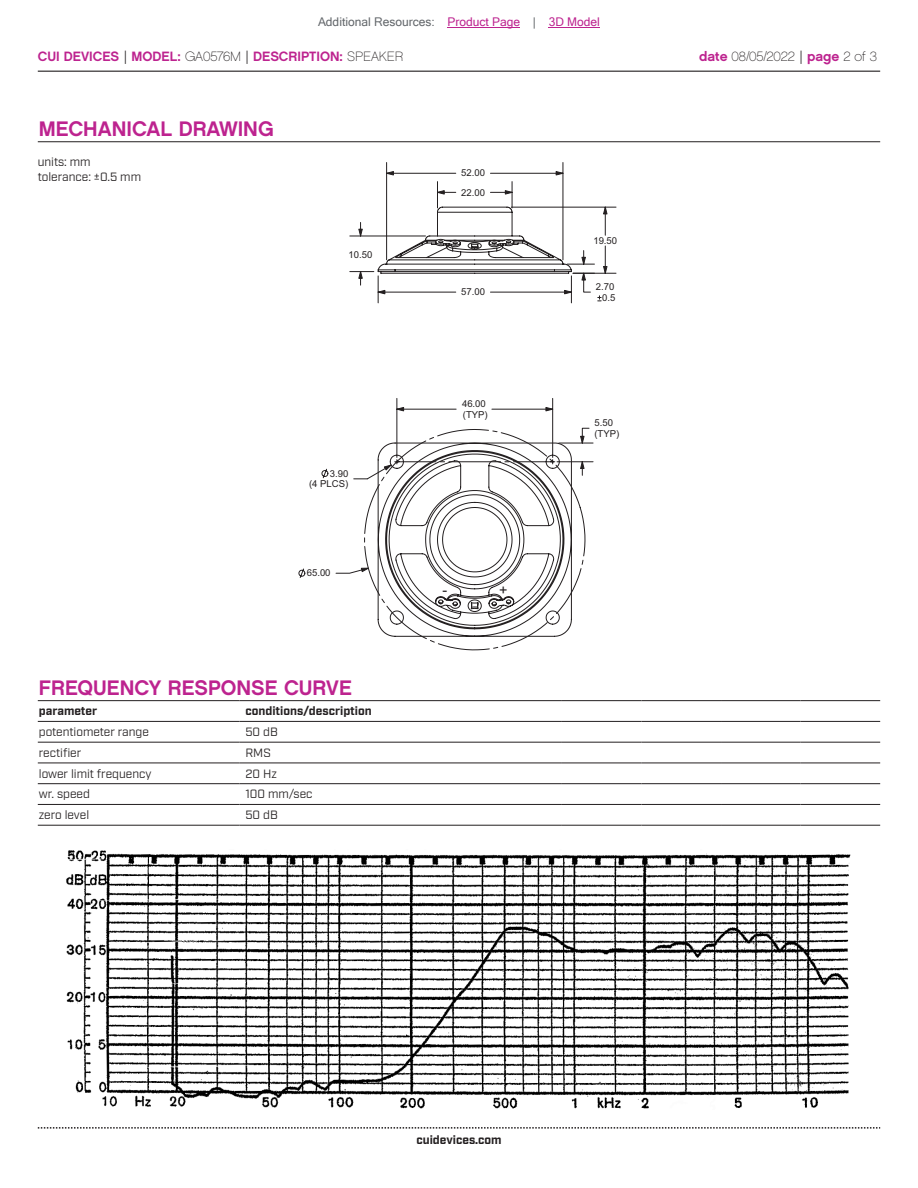
<style>
.page{position:relative;width:918px;height:1188px;background:#fff}
.page>*{position:absolute;margin:0;border:0;box-sizing:border-box;transform-origin:0 0}
.t1{font:21px "Chalet New York Nineteen Sixty";color:#bd238f}
.t2{font:14.4px "Arial";color:#231f20}
.t3{font:13.5px "Chalet New York Nineteen Sixty";color:#bd238f}
.t4{font:13.5px "Chalet Paris Nineteen Sixty";letter-spacing:-.005em;color:#231f20}
.t5{font:12px/14.4px "Industry";color:#231f20}
.t6{font:700 12px "Industry";color:#231f20}
.t7{font:12px "Microsoft Sans Serif";color:#63676b}
.t8{font:9.6px/10.6px "Arial";color:#231f20}
.s1{color:#bd238f}
.s2{font-family:"Industry";color:#231f20}
.s3{font-family:"Chalet Paris Nineteen Sixty";color:#231f20}
.s4{font-family:"Chalet New York Nineteen Sixty";color:#bd238f}
.s5{font-family:"Industry"}
</style>
<div class="page">
<hr style="left:38px;top:71px;width:842px;height:1px;background:#231f20">
<svg style="left:38px;top:1127px;width:842px;height:2px"></svg>
<hr style="left:38px;top:141px;width:842px;height:1px;background:#231f20">
<hr style="left:563px;top:163px;width:1px;height:97px;background:#231f20">
<hr style="left:386px;top:163px;width:1px;height:97px;background:#231f20">
<svg style="left:364px;top:480px;width:222px;height:170px"></svg>
<svg style="left:299px;top:568px;width:7px;height:10px"></svg>
<svg style="left:335px;top:567px;width:34px;height:7px"></svg>
<hr style="left:573px;top:273px;width:43px;height:1px;background:#231f20">
<hr style="left:511px;top:207px;width:105px;height:1px;background:#231f20">
<svg style="left:321px;top:171px;width:287px;height:309px"></svg>
<hr style="left:38px;top:700px;width:201px;height:1px;background:#231f20">
<hr style="left:239px;top:700px;width:323px;height:1px;background:#231f20">
<hr style="left:562px;top:700px;width:79px;height:1px;background:#231f20">
<hr style="left:641px;top:700px;width:80px;height:1px;background:#231f20">
<hr style="left:721px;top:700px;width:80px;height:1px;background:#231f20">
<hr style="left:801px;top:700px;width:79px;height:1px;background:#231f20">
<hr style="left:38px;top:721px;width:201px;height:1px;background:#231f20">
<hr style="left:239px;top:721px;width:323px;height:1px;background:#231f20">
<hr style="left:562px;top:721px;width:79px;height:1px;background:#231f20">
<hr style="left:641px;top:721px;width:80px;height:1px;background:#231f20">
<hr style="left:721px;top:721px;width:80px;height:1px;background:#231f20">
<hr style="left:801px;top:721px;width:79px;height:1px;background:#231f20">
<hr style="left:38px;top:742px;width:201px;height:1px;background:#231f20">
<hr style="left:239px;top:742px;width:323px;height:1px;background:#231f20">
<hr style="left:562px;top:742px;width:79px;height:1px;background:#231f20">
<hr style="left:641px;top:742px;width:80px;height:1px;background:#231f20">
<hr style="left:721px;top:742px;width:80px;height:1px;background:#231f20">
<hr style="left:801px;top:742px;width:79px;height:1px;background:#231f20">
<hr style="left:38px;top:763px;width:201px;height:1px;background:#231f20">
<hr style="left:239px;top:763px;width:323px;height:1px;background:#231f20">
<hr style="left:562px;top:763px;width:79px;height:1px;background:#231f20">
<hr style="left:641px;top:763px;width:80px;height:1px;background:#231f20">
<hr style="left:721px;top:763px;width:80px;height:1px;background:#231f20">
<hr style="left:801px;top:763px;width:79px;height:1px;background:#231f20">
<hr style="left:38px;top:783px;width:201px;height:1px;background:#231f20">
<hr style="left:239px;top:783px;width:323px;height:1px;background:#231f20">
<hr style="left:562px;top:783px;width:79px;height:1px;background:#231f20">
<hr style="left:641px;top:783px;width:80px;height:1px;background:#231f20">
<hr style="left:721px;top:783px;width:80px;height:1px;background:#231f20">
<hr style="left:801px;top:783px;width:79px;height:1px;background:#231f20">
<hr style="left:38px;top:804px;width:201px;height:1px;background:#231f20">
<hr style="left:239px;top:804px;width:323px;height:1px;background:#231f20">
<hr style="left:562px;top:804px;width:79px;height:1px;background:#231f20">
<hr style="left:641px;top:804px;width:80px;height:1px;background:#231f20">
<hr style="left:721px;top:804px;width:80px;height:1px;background:#231f20">
<hr style="left:801px;top:804px;width:79px;height:1px;background:#231f20">
<hr style="left:38px;top:825px;width:201px;height:1px;background:#231f20">
<hr style="left:239px;top:825px;width:323px;height:1px;background:#231f20">
<hr style="left:562px;top:825px;width:79px;height:1px;background:#231f20">
<hr style="left:641px;top:825px;width:80px;height:1px;background:#231f20">
<hr style="left:721px;top:825px;width:80px;height:1px;background:#231f20">
<hr style="left:801px;top:825px;width:79px;height:1px;background:#231f20">
<img style="left:66px;top:850px;width:785px;height:259px">
<hr style="left:448px;top:27px;width:72px;height:1px;background:#bd238f">
<hr style="left:549px;top:27px;width:51px;height:1px;background:#bd238f">
<p class="t7" style="left:318px;top:15px;width:283px">Additional Resources: <span class="s1">Product Page</span> | <span class="s1">3D Model</span></p>
<p class="t3" style="left:38px;top:47px;width:367px">CUI DEVICES <span class="s2">|</span> MODEL: <span class="s3">GA0576M</span> <span class="s2">|</span> DESCRIPTION: <span class="s3">SPEAKER</span></p>
<p class="t4" style="left:699px;top:48px;width:179px"><span class="s4">date</span> 08/05/2022 <span class="s5">|</span> <span class="s4">page</span> 2 of 3</p>
<h1 class="t1" style="left:39px;top:115px;width:236px">MECHANICAL DRAWING</h1>
<p class="t5" style="left:38px;top:155px;width:105px">units: mm tolerance: ±0.5 mm</p>
<p class="t8" style="left:349px;top:249px;width:25px">10.50</p>
<p class="t8" style="left:330px;top:468px;width:20px">3.90</p>
<p class="t8" style="left:309px;top:479px;width:41px">(4 PLCS)</p>
<p class="t8" style="left:307px;top:568px;width:25px">65.00</p>
<h1 class="t1" style="left:39px;top:674px;width:314px">FREQUENCY RESPONSE CURVE</h1>
<p class="t6" style="left:39px;top:704px;width:60px">parameter</p>
<p class="t6" style="left:245px;top:704px;width:128px">conditions/description</p>
<p class="t5" style="left:39px;top:725px;width:112px">potentiometer range</p>
<p class="t5" style="left:245px;top:725px;width:34px">50 dB</p>
<p class="t5" style="left:39px;top:746px;width:44px">rectifier</p>
<p class="t5" style="left:245px;top:746px;width:27px">RMS</p>
<p class="t5" style="left:39px;top:767px;width:114px">lower limit frequency</p>
<p class="t5" style="left:245px;top:767px;width:33px">20 Hz</p>
<p class="t5" style="left:39px;top:787px;width:53px">wr. speed</p>
<p class="t5" style="left:245px;top:787px;width:69px">100 mm/sec</p>
<p class="t5" style="left:39px;top:808px;width:52px">zero level</p>
<p class="t5" style="left:245px;top:808px;width:34px">50 dB</p>
<p class="t8" style="left:461px;top:168px;width:25px">52.00</p>
<p class="t8" style="left:461px;top:187px;width:25px">22.00</p>
<p class="t8" style="left:461px;top:287px;width:25px">57.00</p>
<p class="t8" style="left:462px;top:398px;width:27px">46.00 (TYP)</p>
<p class="t2" style="left:442px;top:580px;width:6px">-</p>
<p class="t2" style="left:499px;top:580px;width:10px">+</p>
<p class="t8" style="left:593px;top:235px;width:25px">19.50</p>
<p class="t8" style="left:596px;top:281px;width:21px;text-align:right">2.70<br>0.5</p>
<p class="t8" style="left:594px;top:417px;width:26px">5.50 (TYP)</p>
<p class="t6" style="left:416px;top:1132px;width:87px">cuidevices.com</p>
</div>
